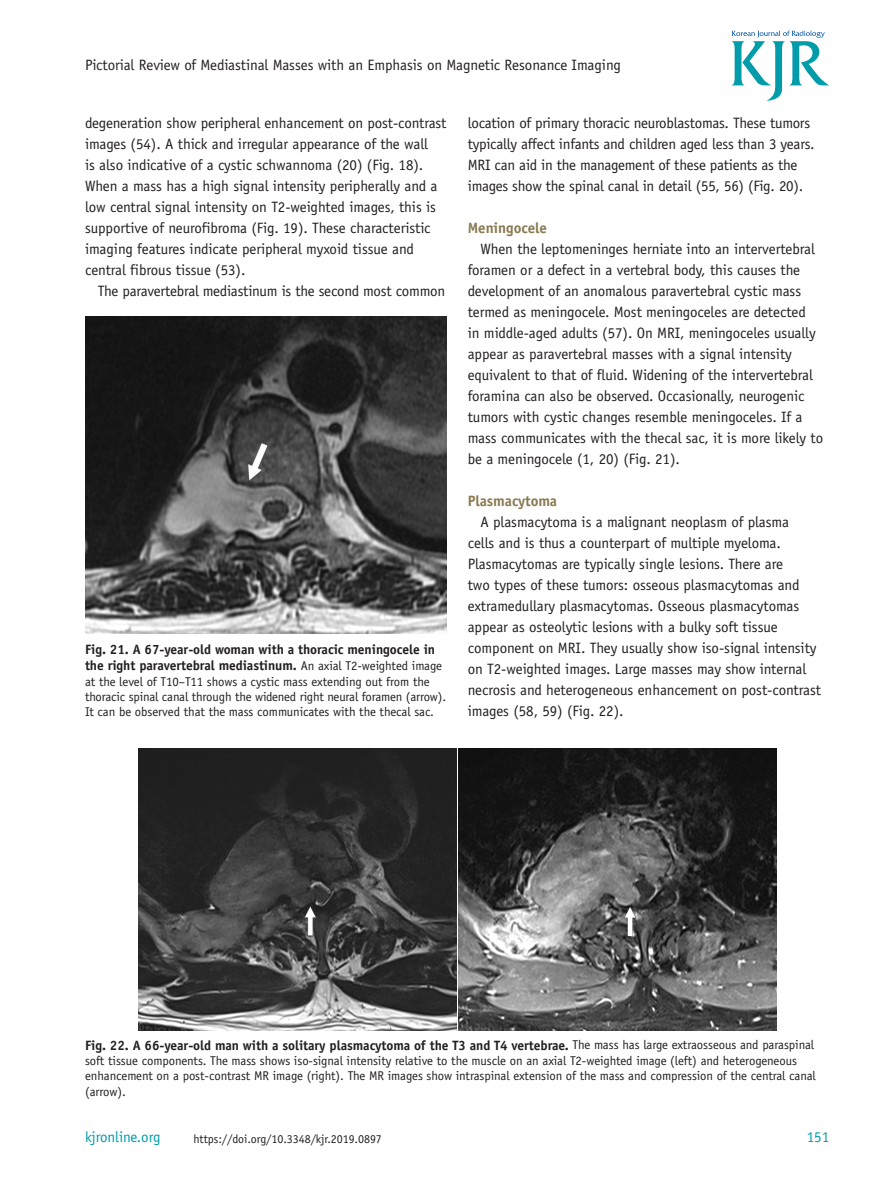
<style>
.page{position:relative;width:893px;height:1191px;background:#fff}
.page>*{position:absolute;margin:0;border:0;box-sizing:border-box;transform-origin:0 0}
.t1{font:15px/21px "Officina Sans Std";letter-spacing:-.005em;color:#231f20}
.t2{font:700 15px "Officina Sans Std";letter-spacing:-.005em;color:#887a51}
.t3{font:15px "Officina Sans Std";letter-spacing:-.005em;color:#009caa}
.t4{font:700 13.5px/16.2px "Officina Sans Std";letter-spacing:-.005em;color:#231f20}
.t5{font:12.75px/15.3px "Officina Sans Std";letter-spacing:-.005em;color:#231f20}
.t6{font:12px "Officina Sans Std";letter-spacing:-.005em;color:#231f20}
.s1{font-weight:400;font-size:12.75px}
</style>
<div class="page">
<svg style="left:732px;top:31px;width:97px;height:70px"></svg>
<img style="left:85px;top:317px;width:361px;height:317px">
<img style="left:138px;top:748px;width:318px;height:282px">
<img style="left:458px;top:748px;width:318px;height:282px">
<p class="t1" style="left:85px;top:54px;width:537px">Pictorial Review of Mediastinal Masses with an Emphasis on Magnetic Resonance Imaging</p>
<p class="t1" style="left:85px;top:112px;width:363px">degeneration show peripheral enhancement on post-contrast images (54). A thick and irregular appearance of the wall<br>is also indicative of a cystic schwannoma (20) (Fig. 18).<br>When a mass has a high signal intensity peripherally and a low central signal intensity on T2-weighted images, this is supportive of neurofibroma (Fig. 19). These characteristic imaging features indicate peripheral myxoid tissue and central fibrous tissue (53).</p>
<p class="t1" style="left:98px;top:280px;width:349px">The paravertebral mediastinum is the second most common</p>
<p class="t4" style="left:85px;top:641px;width:359px">Fig. 21. A 67-year-old woman with a thoracic meningocele in the right paravertebral mediastinum. <span class="s1">An axial T2-weighted image</span></p>
<p class="t5" style="left:85px;top:673px;width:363px">at the level of T10–T11 shows a cystic mass extending out from the thoracic spinal canal through the widened right neural foramen (arrow).<br>It can be observed that the mass communicates with the thecal sac.</p>
<p class="t1" style="left:468px;top:112px;width:348px">location of primary thoracic neuroblastomas. These tumors typically affect infants and children aged less than 3 years.<br>MRI can aid in the management of these patients as the images show the spinal canal in detail (55, 56) (Fig. 20).</p>
<p class="t2" style="left:468px;top:218px;width:81px">Meningocele</p>
<p class="t1" style="left:468px;top:238px;width:357px;text-indent:13px">When the leptomeninges herniate into an intervertebral foramen or a defect in a vertebral body, this causes the development of an anomalous paravertebral cystic mass termed as meningocele. Most meningoceles are detected<br>in middle-aged adults (57). On MRI, meningoceles usually appear as paravertebral masses with a signal intensity equivalent to that of fluid. Widening of the intervertebral foramina can also be observed. Occasionally, neurogenic tumors with cystic changes resemble meningoceles. If a mass communicates with the thecal sac, it is more likely to be a meningocele (1, 20) (Fig. 21).</p>
<p class="t2" style="left:468px;top:491px;width:91px">Plasmacytoma</p>
<p class="t1" style="left:468px;top:511px;width:355px;text-indent:13px">A plasmacytoma is a malignant neoplasm of plasma<br>cells and is thus a counterpart of multiple myeloma.<br>Plasmacytomas are typically single lesions. There are<br>two types of these tumors: osseous plasmacytomas and extramedullary plasmacytomas. Osseous plasmacytomas appear as osteolytic lesions with a bulky soft tissue component on MRI. They usually show iso-signal intensity on T2-weighted images. Large masses may show internal necrosis and heterogeneous enhancement on post-contrast images (58, 59) (Fig. 22).</p>
<p class="t4" style="left:85px;top:1036px;width:731px">Fig. 22. A 66-year-old man with a solitary plasmacytoma of the T3 and T4 vertebrae. <span class="s1">The mass has large extraosseous and paraspinal</span></p>
<p class="t5" style="left:85px;top:1053px;width:732px">soft tissue components. The mass shows iso-signal intensity relative to the muscle on an axial T2-weighted image (left) and heterogeneous enhancement on a post-contrast MR image (right). The MR images show intraspinal extension of the mass and compression of the central canal (arrow).</p>
<p class="t3" style="left:85px;top:1128px;width:77px">kjronline.org</p>
<p class="t6" style="left:194px;top:1132px;width:190px">https://doi.org/10.3348/kjr.2019.0897</p>
<p class="t3" style="left:807px;top:1128px;width:24px">151</p>
</div>
